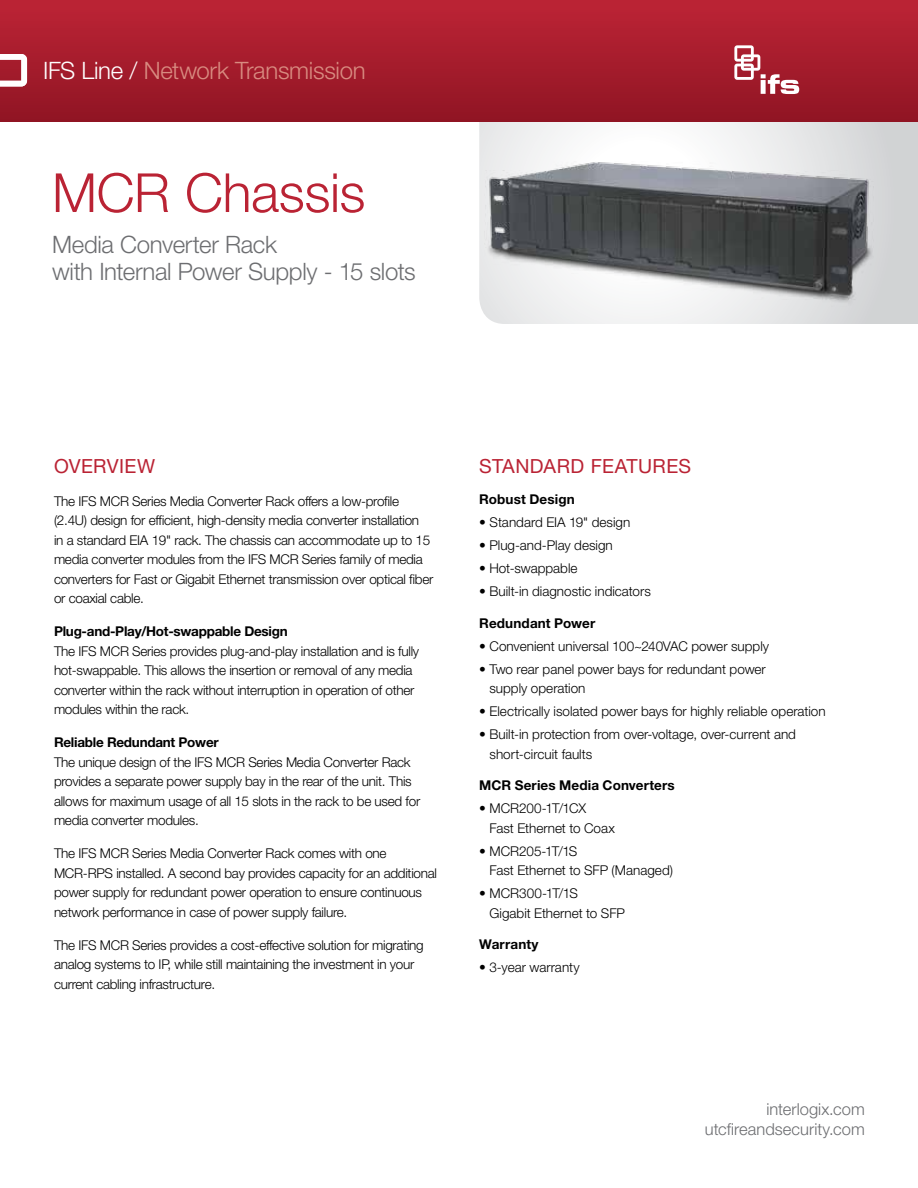
<style>
.page{position:relative;width:918px;height:1188px;background:#fff}
.page>*{position:absolute;margin:0;border:0;box-sizing:border-box;transform-origin:0 0}
.t1{font:300 54px "Helvetica Neue LT Pro";letter-spacing:-.01em;color:#ba2334}
.t2{font:300 24px/27px "Helvetica Neue LT Pro";letter-spacing:-.015em;color:#6d6e71}
.t3{font:300 24px "Helvetica Neue LT Pro";letter-spacing:-.015em;color:#d88b80}
.t4{font:19.5px "Helvetica Neue LT Pro";letter-spacing:.02em;color:#ba2334}
.t5{font:300 16.5px/19.5px "Helvetica Neue LT Std";color:#6d6e71;text-align:right}
.t6{font:300 13.5px/19.5px "Helvetica Neue LT Std";letter-spacing:-.02em;color:#000}
.t7{font:300 13.5px/19.5px "Helvetica Neue LT Pro";color:#000}
.t8{font:700 13.5px "Helvetica Neue LT Pro";letter-spacing:.01em;color:#000}
.t9{font:700 13.5px "Helvetica Neue LT Std";letter-spacing:-.02em;color:#000}
.s1{color:#fff}
</style>
<div class="page">
<svg style="left:479px;top:122px;width:439px;height:202px"></svg>
<div style="left:0;top:0;width:918px;height:122px;background:linear-gradient(to bottom,#bd2435,#901524)"></div>
<svg style="left:734px;top:45px;width:65px;height:49px"></svg>
<svg style="left:0;top:54px;width:27px;height:32px"></svg>
<hr style="left:0;top:0;width:1px;height:34px;background:#b72233">
<img style="left:485px;top:145px;width:389px;height:165px">
<h2 class="t3" style="left:43px;top:56px;width:324px"><span class="s1">IFS Line /</span> Network Transmission</h2>
<h1 class="t1" style="left:52px;top:160px;width:315px">MCR Chassis</h1>
<h2 class="t2" style="left:52px;top:230px;width:365px">Media Converter Rack<br>with Internal Power Supply - 15 slots</h2>
<h3 class="t4" style="left:54px;top:454px;width:103px">OVERVIEW</h3>
<p class="t6" style="left:54px;top:491px;width:381px">The IFS MCR Series Media Converter Rack offers a low-profile (2.4U) design for efficient, high-density media converter installation<br>in a standard EIA 19" rack. The chassis can accommodate up to 15 media converter modules from the IFS MCR Series family of media converters for Fast or Gigabit Ethernet transmission over optical fiber or coaxial cable.</p>
<p class="t9" style="left:54px;top:623px;width:235px">Plug-and-Play/Hot-swappable Design</p>
<p class="t6" style="left:54px;top:641px;width:367px">The IFS MCR Series provides plug-and-play installation and is fully hot-swappable. This allows the insertion or removal of any media converter within the rack without interruption in operation of other modules within the rack.</p>
<p class="t9" style="left:54px;top:734px;width:166px">Reliable Redundant Power</p>
<p class="t6" style="left:54px;top:752px;width:368px">The unique design of the IFS MCR Series Media Converter Rack provides a separate power supply bay in the rear of the unit. This allows for maximum usage of all 15 slots in the rack to be used for media converter modules.</p>
<p class="t6" style="left:54px;top:843px;width:385px">The IFS MCR Series Media Converter Rack comes with one MCR-RPS installed. A second bay provides capacity for an additional power supply for redundant power operation to ensure continuous network performance in case of power supply failure.</p>
<p class="t6" style="left:54px;top:935px;width:371px">The IFS MCR Series provides a cost-effective solution for migrating analog systems to IP, while still maintaining the investment in your current cabling infrastructure.</p>
<h3 class="t4" style="left:479px;top:454px;width:212px">STANDARD FEATURES</h3>
<p class="t8" style="left:479px;top:491px;width:97px">Robust Design</p>
<p class="t7" style="left:479px;top:513px;width:153px">• Standard EIA 19" design</p>
<p class="t7" style="left:479px;top:536px;width:135px">• Plug-and-Play design</p>
<p class="t7" style="left:479px;top:559px;width:100px">• Hot-swappable</p>
<p class="t7" style="left:479px;top:582px;width:173px">• Built-in diagnostic indicators</p>
<p class="t8" style="left:479px;top:615px;width:118px">Redundant Power</p>
<p class="t7" style="left:479px;top:636px;width:291px">• Convenient universal 100~240VAC power supply</p>
<p class="t7" style="left:489px;top:659px;width:278px;text-indent:-10px">• Two rear panel power bays for redundant power supply operation</p>
<p class="t7" style="left:479px;top:702px;width:348px">• Electrically isolated power bays for highly reliable operation</p>
<p class="t7" style="left:489px;top:725px;width:308px;text-indent:-10px">• Built-in protection from over-voltage, over-current and short-circuit faults</p>
<p class="t8" style="left:479px;top:777px;width:197px">MCR Series Media Converters</p>
<p class="t7" style="left:489px;top:799px;width:127px;text-indent:-10px">• MCR200-1T/1CX<br>Fast Ethernet to Coax</p>
<p class="t7" style="left:489px;top:841px;width:185px;text-indent:-10px">• MCR205-1T/1S<br>Fast Ethernet to SFP (Managed)</p>
<p class="t7" style="left:489px;top:884px;width:137px;text-indent:-10px">• MCR300-1T/1S<br>Gigabit Ethernet to SFP</p>
<p class="t8" style="left:479px;top:936px;width:61px">Warranty</p>
<p class="t7" style="left:479px;top:958px;width:102px">• 3-year warranty</p>
<p class="t5" style="left:705px;top:1099px;width:162px">interlogix.com utcfireandsecurity.com</p>
</div>
